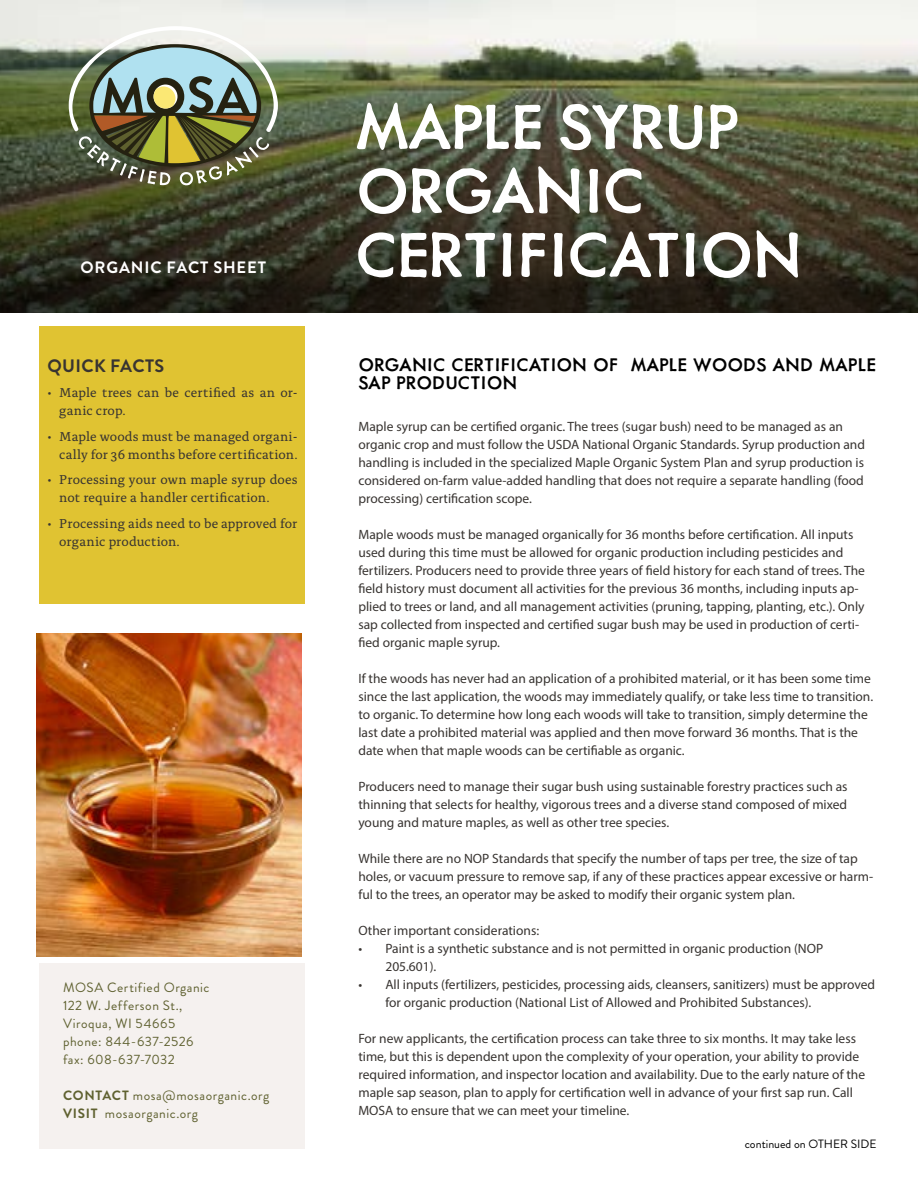
<style>
.page{position:relative;width:918px;height:1188px;background:#fff}
.page>*{position:absolute;margin:0;border:0;box-sizing:border-box;transform-origin:0 0}
.t1{font:500 72px/64.1px "Metallophile Sp 8";letter-spacing:-.02em;color:#fff}
.t2{font:500 21px/18px "Metallophile Sp 8";color:#000}
.t3{font:700 18px "Brandon Grotesque";letter-spacing:.02em;color:#383431}
.t4{font:700 16.5px "Brandon Grotesque";letter-spacing:.05em;color:#fff}
.t5{font:13.5px/18px "Myriad Pro";color:#383431}
.t6{font:13.5px/18px "Alda OTCEV";letter-spacing:.01em;color:#383431}
.t7{font:13.5px/18px "Brandon Grotesque";letter-spacing:.04em;color:#5f6130}
.t8{font:12px "Brandon Grotesque";color:#000}
.s1{font-weight:700}
</style>
<div class="page">
<svg style="left:0;top:44px;width:918px;height:268px;background:#4d4e39"></svg>
<div style="left:39px;top:963px;width:266px;height:186px;background:#f1ece9"></div>
<div style="left:40px;top:327px;width:265px;height:277px;background:#e0c332"></div>
<img style="left:36px;top:633px;width:266px;height:324px">
<svg style="left:69px;top:26px;width:209px;height:159px;background:#889179"></svg>
<p class="t4" style="left:81px;top:256px;width:187px">ORGANIC FACT SHEET</p>
<h3 class="t3" style="left:47px;top:353px;width:118px">QUICK FACTS</h3>
<p class="t6" style="left:59px;top:383px;width:240px;text-indent:-12px">• Maple trees can be certified as an or&shy;ganic crop.</p>
<p class="t6" style="left:47px;top:426px;width:252px;text-align:right">• Maple woods must be managed organi&shy;cally for 36 months before certification.</p>
<p class="t6" style="left:59px;top:470px;width:240px;text-indent:-12px">• Processing your own maple syrup does not require a handler certification.</p>
<p class="t6" style="left:59px;top:513px;width:240px;text-indent:-12px">• Processing aids need to be approved for organic production.</p>
<p class="t7" style="left:63px;top:979px;width:148px">MOSA Certified Organic<br>122 W. Jefferson St.,<br>Viroqua, WI 54665 phone: 844-637-2526 fax: 608-637-7032</p>
<p class="t7" style="left:63px;top:1087px;width:208px"><span class="s1">CONTACT</span> mosa@mosaorganic.org<br><span class="s1">VISIT</span> mosaorganic.org</p>
<h1 class="t1" style="left:355px;top:92px;width:449px">MAPLE SYRUP<br>ORGANIC<br>CERTIFICATION</h1>
<h2 class="t2" style="left:358px;top:355px;width:519px">ORGANIC CERTIFICATION OF MAPLE WOODS AND MAPLE<br>SAP PRODUCTION</h2>
<p class="t5" style="left:358px;top:418px;width:508px">Maple syrup can be certified organic. The trees (sugar bush) need to be managed as an organic crop and must follow the USDA National Organic Standards. Syrup production and handling is included in the specialized Maple Organic System Plan and syrup production is considered on-farm value-added handling that does not require a separate handling (food processing) certification scope.</p>
<p class="t5" style="left:358px;top:526px;width:508px">Maple woods must be managed organically for 36 months before certification. All inputs used during this time must be allowed for organic production including pesticides and fertilizers. Producers need to provide three years of field history for each stand of trees. The field history must document all activities for the previous 36 months, including inputs ap&shy;plied to trees or land, and all management activities (pruning, tapping, planting, etc.). Only sap collected from inspected and certified sugar bush may be used in production of certi&shy;fied organic maple syrup.</p>
<p class="t5" style="left:358px;top:670px;width:516px">If the woods has never had an application of a prohibited material, or it has been some time since the last application, the woods may immediately qualify, or take less time to transition. to organic. To determine how long each woods will take to transition, simply determine the last date a prohibited material was applied and then move forward 36 months. That is the date when that maple woods can be certifiable as organic.</p>
<p class="t5" style="left:358px;top:777px;width:491px;text-align:justify">Producers need to manage their sugar bush using sustainable forestry practices such as thinning that selects for healthy, vigorous trees and a diverse stand composed of mixed young and mature maples, as well as other tree species.</p>
<p class="t5" style="left:358px;top:849px;width:516px">While there are no NOP Standards that specify the number of taps per tree, the size of tap holes, or vacuum pressure to remove sap, if any of these practices appear excessive or harm&shy;ful to the trees, an operator may be asked to modify their organic system plan.</p>
<p class="t5" style="left:358px;top:921px;width:182px">Other important considerations:</p>
<p class="t5" style="left:385px;top:939px;width:439px;text-indent:-27px">• Paint is a synthetic substance and is not permitted in organic production (NOP<br>205.601).</p>
<p class="t5" style="left:385px;top:975px;width:491px;text-indent:-27px">• All inputs (fertilizers, pesticides, processing aids, cleansers, sanitizers) must be approved for organic production (National List of Allowed and Prohibited Substances).</p>
<p class="t5" style="left:358px;top:1029px;width:508px">For new applicants, the certification process can take three to six months. It may take less time, but this is dependent upon the complexity of your operation, your ability to provide required information, and inspector location and availability. Due to the early nature of the maple sap season, plan to apply for certification well in advance of your first sap run. Call MOSA to ensure that we can meet your timeline.</p>
<p class="t8" style="left:745px;top:1136px;width:133px">continued on OTHER SIDE</p>
</div>
